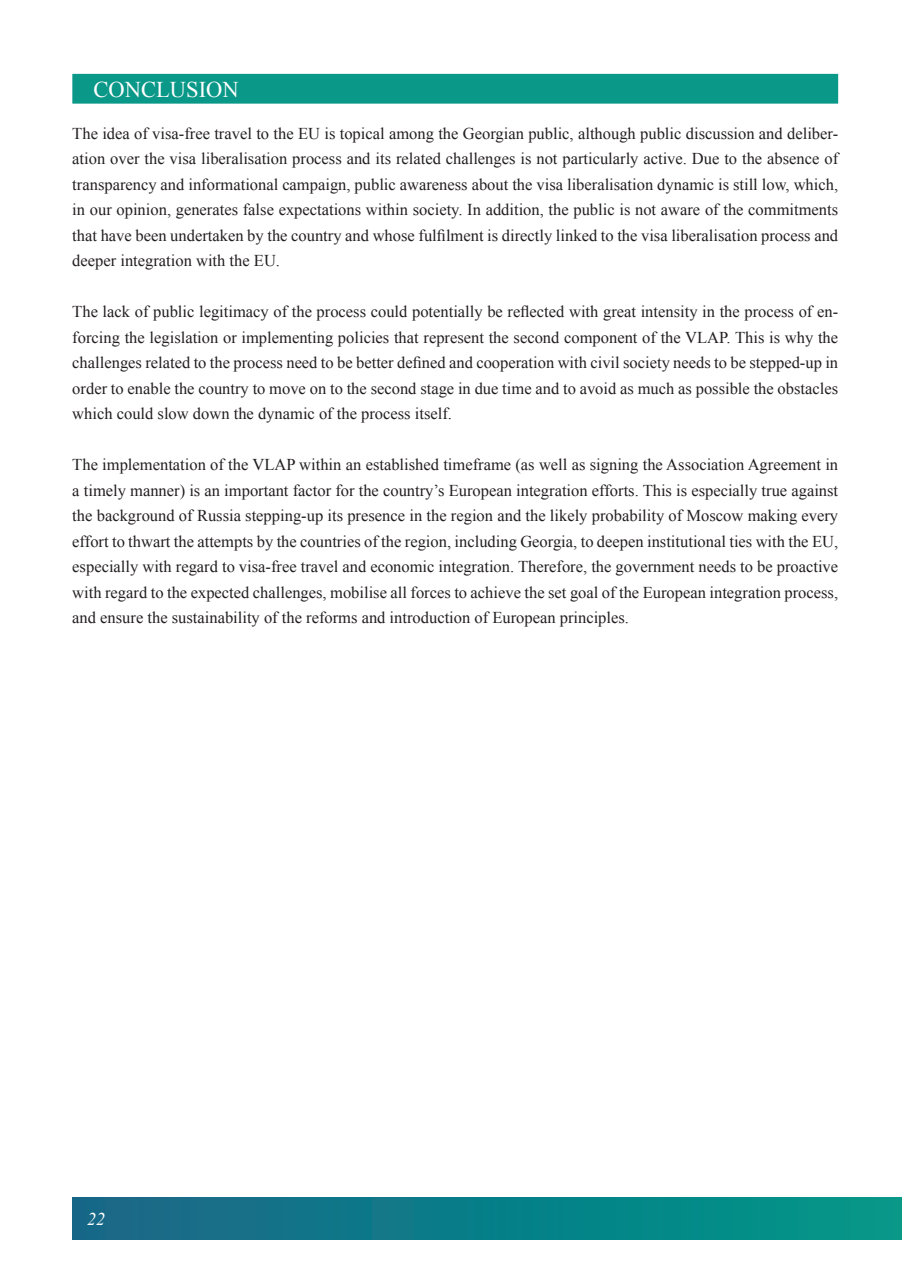
<style>
.page{position:relative;width:902px;height:1280px;background:#fff}
.page>*{position:absolute;margin:0;border:0;box-sizing:border-box;transform-origin:0 0}
.t1{font:22.5px "Times New Roman";color:#fff}
.t2{font:italic 18px "Times New Roman";color:#fff}
.t3{font:16.5px/25.5px "Times New Roman";color:#231f20;text-align:justify}
</style>
<div class="page">
<div style="left:72px;top:1197px;width:829px;height:42px;background:linear-gradient(to right,#196688,#009888)"></div>
<div style="left:72px;top:74px;width:766px;height:30px;background:#0a9888"></div>
<h1 class="t1" style="left:94px;top:74px;width:146px">CONCLUSION</h1>
<p class="t3" style="left:72px;top:120px;width:767px">The idea of visa-free travel to the EU is topical among the Georgian public, although public discussion and deliber&shy;ation over the visa liberalisation process and its related challenges is not particularly active. Due to the absence of transparency and informational campaign, public awareness about the visa liberalisation dynamic is still low, which, in our opinion, generates false expectations within society. In addition, the public is not aware of the commitments that have been undertaken by the country and whose fulfilment is directly linked to the visa liberalisation process and deeper integration with the EU.</p>
<p class="t3" style="left:72px;top:299px;width:767px">The lack of public legitimacy of the process could potentially be reflected with great intensity in the process of en&shy;forcing the legislation or implementing policies that represent the second component of the VLAP. This is why the challenges related to the process need to be better defined and cooperation with civil society needs to be stepped-up in order to enable the country to move on to the second stage in due time and to avoid as much as possible the obstacles which could slow down the dynamic of the process itself.</p>
<p class="t3" style="left:72px;top:452px;width:767px">The implementation of the VLAP within an established timeframe (as well as signing the Association Agreement in a timely manner) is an important factor for the country’s European integration efforts. This is especially true against the background of Russia stepping-up its presence in the region and the likely probability of Moscow making every effort to thwart the attempts by the countries of the region, including Georgia, to deepen institutional ties with the EU, especially with regard to visa-free travel and economic integration. Therefore, the government needs to be proactive with regard to the expected challenges, mobilise all forces to achieve the set goal of the European integration process, and ensure the sustainability of the reforms and introduction of European principles.</p>
<p class="t2" style="left:87px;top:1206px;width:19px">22</p>
</div>
